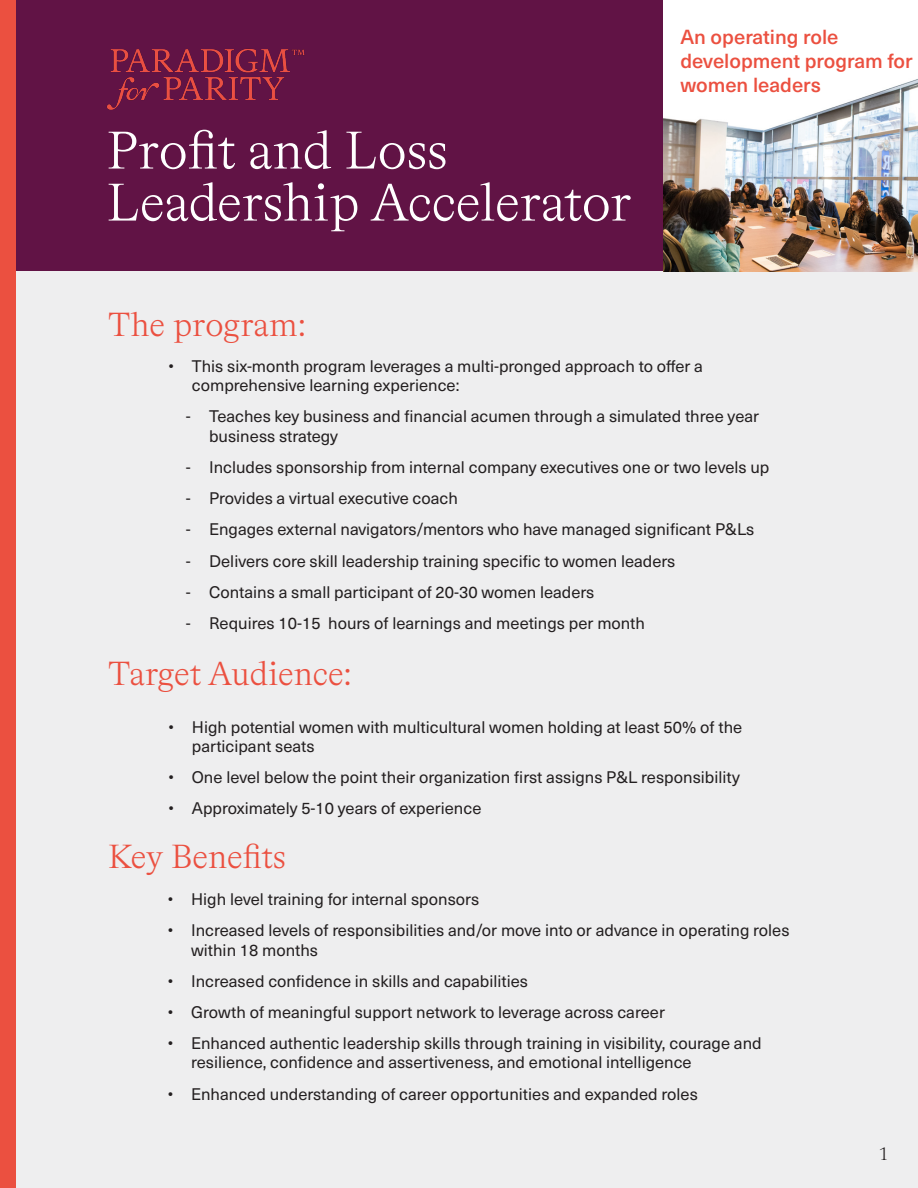
<style>
.page{position:relative;width:918px;height:1188px;background:#fff}
.page>*{position:absolute;margin:0;border:0;box-sizing:border-box;transform-origin:0 0}
.t1{font:300 53.25px "Bradford LL";color:#fff}
.t2{font:300 33.6px "Bradford LL";color:#eb5040}
.t3{font:500 20.1px/24px "Neue Haas Unica Pro";color:#eb5040}
.t4{font:300 18px "Bradford LL";color:#231f20}
.t5{font:16.5px/19.5px "Neue Haas Unica Pro";color:#231f20}
</style>
<div class="page">
<div style="left:15px;top:271px;width:903px;height:917px;background:#eeeeef"></div>
<div style="left:1px;top:0;width:917px;height:271px;background:#611345"></div>
<div style="left:0;top:0;width:15px;height:1188px;background:#eb5040"></div>
<img style="left:107px;top:48px;width:183px;height:62px">
<img style="left:664px;top:0;width:254px;height:271px">
<img style="left:289px;top:48px;width:16px;height:8px">
<p class="t1" style="left:107px;top:117px;width:342px">Profit and Loss</p>
<p class="t1" style="left:107px;top:169px;width:526px">Leadership Accelerator</p>
<p class="t2" style="left:108px;top:304px;width:200px">The program:</p>
<p class="t3" style="left:680px;top:25px;width:234px">An operating role development program for women leaders</p>
<p class="t5" style="left:192px;top:356px;width:513px;text-indent:-23px">• This six-month program leverages a multi-pronged approach to offer a comprehensive learning experience:</p>
<p class="t5" style="left:209px;top:407px;width:552px;text-indent:-23px">- Teaches key business and financial acumen through a simulated three year business strategy</p>
<p class="t5" style="left:186px;top:458px;width:585px">- Includes sponsorship from internal company executives one or two levels up</p>
<p class="t5" style="left:186px;top:489px;width:274px">- Provides a virtual executive coach</p>
<p class="t5" style="left:186px;top:520px;width:570px">- Engages external navigators/mentors who have managed significant P&amp;Ls</p>
<p class="t5" style="left:186px;top:551px;width:491px">- Delivers core skill leadership training specific to women leaders</p>
<p class="t5" style="left:186px;top:582px;width:410px">- Contains a small participant of 20-30 women leaders</p>
<p class="t5" style="left:186px;top:613px;width:461px">- Requires 10-15 hours of learnings and meetings per month</p>
<p class="t2" style="left:108px;top:652px;width:245px">Target Audience:</p>
<p class="t5" style="left:192px;top:717px;width:552px;text-indent:-23px">• High potential women with multicultural women holding at least 50% of the participant seats</p>
<p class="t5" style="left:169px;top:768px;width:573px">• One level below the point their organization first assigns P&amp;L responsibility</p>
<p class="t5" style="left:169px;top:799px;width:314px">• Approximately 5-10 years of experience</p>
<p class="t2" style="left:108px;top:836px;width:179px">Key Benefits</p>
<p class="t5" style="left:168px;top:890px;width:313px">• High level training for internal sponsors</p>
<p class="t5" style="left:191px;top:921px;width:600px;text-indent:-23px">• Increased levels of responsibilities and/or move into or advance in operating roles within 18 months</p>
<p class="t5" style="left:168px;top:971px;width:362px">• Increased confidence in skills and capabilities</p>
<p class="t5" style="left:168px;top:1002px;width:499px">• Growth of meaningful support network to leverage across career</p>
<p class="t5" style="left:191px;top:1034px;width:572px;text-indent:-23px">• Enhanced authentic leadership skills through training in visibility, courage and resilience, confidence and assertiveness, and emotional intelligence</p>
<p class="t5" style="left:168px;top:1084px;width:532px">• Enhanced understanding of career opportunities and expanded roles</p>
<p class="t4" style="left:880px;top:1142px;width:9px">1</p>
</div>
